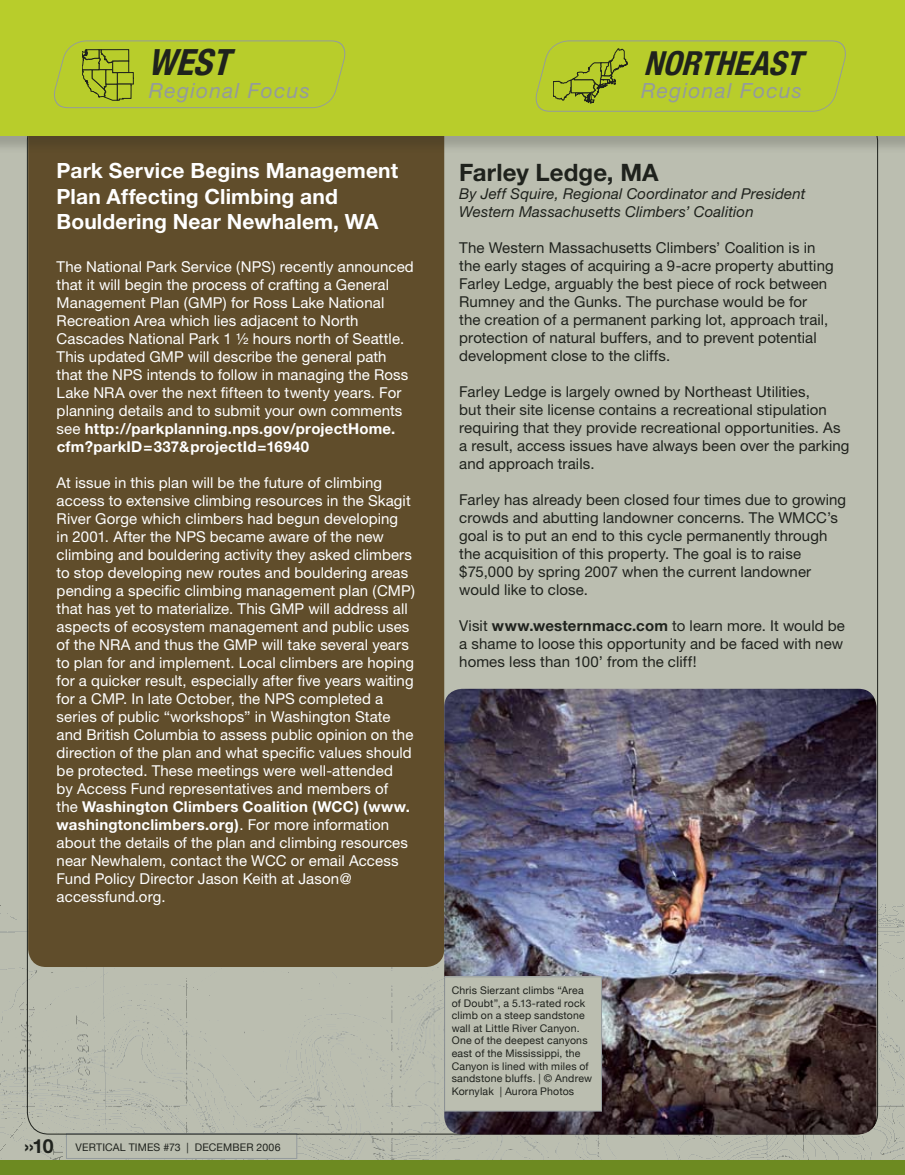
<style>
.page{position:relative;width:905px;height:1175px;background:#fff}
.page>*{position:absolute;margin:0;border:0;box-sizing:border-box;transform-origin:0 0}
.t1{font:italic 700 condensed 36px "Helvetica Neue";color:#1f221d}
.t2{font:italic 700 condensed 33px "Helvetica Neue";color:#1f221d}
.t3{font:700 24px "Helvetica Neue";letter-spacing:.005em;color:#1f221d}
.t4{font:700 21px/25.2px "Helvetica Neue";letter-spacing:.005em;color:#fff}
.t5{font:italic 21px "Helvetica Neue";letter-spacing:.06em;color:#949b9d}
.t6{font:700 19.5px "Helvetica Neue";color:#1f221d}
.t7{font:15px/18px "Helvetica Neue";letter-spacing:.005em;color:#fff}
.t8{font:15px/18px "Helvetica Neue";letter-spacing:.005em;color:#1f221d}
.t9{font:italic 15px/18px "Helvetica Neue";letter-spacing:.01em;color:#1f221d}
.t10{font:10.5px/12.6px "Helvetica Neue";letter-spacing:.02em;color:#1f221d}
.s1{font-weight:700}
</style>
<div class="page">
<div style="left:0;top:0;width:902px;height:1174px;background:#bbbeb0"></div>
<hr style="left:902px;top:0;width:2px;height:1174px;background:#bbbeb0">
<img style="left:0;top:904px;width:903px;height:256px">
<div style="left:66px;top:1133px;width:231px;height:25px;background:#bbbeb0"></div>
<div style="left:66px;top:1133px;width:231px;height:25px;border:1px solid #949b9d"></div>
<div style="left:0;top:1160px;width:904px;height:14px;background:#6d8a21"></div>
<hr style="left:904px;top:0;width:1px;height:1174px;background:#bbbeb0">
<svg style="left:904px;top:1160px;width:1px;height:14px"></svg>
<div style="left:28px;top:85px;width:416px;height:882px;background:#604d2b;border-radius:18px"></div>
<div style="left:0;top:0;width:904px;height:155px;background:#1f221d;opacity:.2"></div>
<div style="left:0;top:0;width:904px;height:135px;background:#b8cd2b"></div>
<img style="left:444px;top:688px;width:432px;height:446px;border-radius:18px">
<div style="left:444px;top:976px;width:157px;height:135px;background:#bbbeb0"></div>
<div style="left:444px;top:976px;width:158px;height:135px;border:1px solid #949b9d"></div>
<svg style="left:535px;top:40px;width:311px;height:72px"></svg>
<svg style="left:54px;top:40px;width:292px;height:68px"></svg>
<h1 class="t1" style="left:148px;top:41px;width:94px">WEST</h1>
<h2 class="t2" style="left:643px;top:43px;width:170px">NORTHEAST</h2>
<h3 class="t5" style="left:149px;top:78px;width:162px">Regional Focus</h3>
<h3 class="t5" style="left:641px;top:78px;width:162px">Regional Focus</h3>
<h3 class="t4" style="left:57px;top:158px;width:343px">Park Service Begins Management<br>Plan Affecting Climbing and<br>Bouldering Near Newhalem, WA</h3>
<p class="t7" style="left:57px;top:257px;width:359px">The National Park Service (NPS) recently announced that it will begin the process of crafting a General Management Plan (GMP) for Ross Lake National Recreation Area which lies adjacent to North Cascades National Park 1 ½ hours north of Seattle.<br>This updated GMP will describe the general path that the NPS intends to follow in managing the Ross Lake NRA over the next fifteen to twenty years. For planning details and to submit your own comments see <span class="s1">http://parkplanning.nps.gov/projectHome. cfm?parkID =337&amp;projectId=16940</span></p>
<p class="t7" style="left:57px;top:473px;width:360px">At issue in this plan will be the future of climbing access to extensive climbing resources in the Skagit River Gorge which climbers had begun developing<br>in 2001. After the NPS became aware of the new climbing and bouldering activity they asked climbers to stop developing new routes and bouldering areas pending a specific climbing management plan (CMP) that has yet to materialize. This GMP will address all aspects of ecosystem management and public uses of the NRA and thus the GMP will take several years to plan for and implement. Local climbers are hoping for a quicker result, especially after five years waiting for a CMP. In late October, the NPS completed a series of public “workshops” in Washington State and British Columbia to assess public opinion on the direction of the plan and what specific values should be protected. These meetings were well-attended<br>by Access Fund representatives and members of<br>the <span class="s1">Washington Climbers Coalition (WCC) (www. washingtonclimbers.org)</span>. For more information about the details of the plan and climbing resources near Newhalem, contact the WCC or email Access Fund Policy Director Jason Keith at Jason@ accessfund.org.</p>
<h3 class="t3" style="left:459px;top:157px;width:201px">Farley Ledge, MA</h3>
<p class="t9" style="left:459px;top:184px;width:348px">By Jeff Squire, Regional Coordinator and President<br>Western Massachusetts Climbers’ Coalition</p>
<p class="t8" style="left:459px;top:238px;width:376px">The Western Massachusetts Climbers’ Coalition is in the early stages of acquiring a 9-acre property abutting Farley Ledge, arguably the best piece of rock between Rumney and the Gunks. The purchase would be for<br>the creation of a permanent parking lot, approach trail, protection of natural buffers, and to prevent potential development close to the cliffs.</p>
<p class="t8" style="left:459px;top:382px;width:392px">Farley Ledge is largely owned by Northeast Utilities,<br>but their site license contains a recreational stipulation requiring that they provide recreational opportunities. As a result, access issues have always been over the parking and approach trails.</p>
<p class="t8" style="left:459px;top:490px;width:388px">Farley has already been closed four times due to growing crowds and abutting landowner concerns. The WMCC’s goal is to put an end to this cycle permanently through the acquisition of this property. The goal is to raise $75,000 by spring 2007 when the current landowner would like to close.</p>
<p class="t8" style="left:459px;top:616px;width:387px">Visit <span class="s1">www.westernmacc.com</span> to learn more. It would be a shame to loose this opportunity and be faced with new homes less than 100’ from the cliff!</p>
<p class="t10" style="left:452px;top:983px;width:142px">Chris Sierzant climbs “Area of Doubt”, a 5.13-rated rock climb on a steep sandstone wall at Little River Canyon.<br>One of the deepest canyons east of the Mississippi, the<br>Canyon is lined with miles of sandstone bluffs. | © Andrew<br>Kornylak | Aurora Photos</p>
<h3 class="t6" style="left:24px;top:1134px;width:31px">››10</h3>
<p class="t10" style="left:76px;top:1140px;width:206px">VERTICAL TIMES #73 | DECEMBER 2006</p>
</div>
